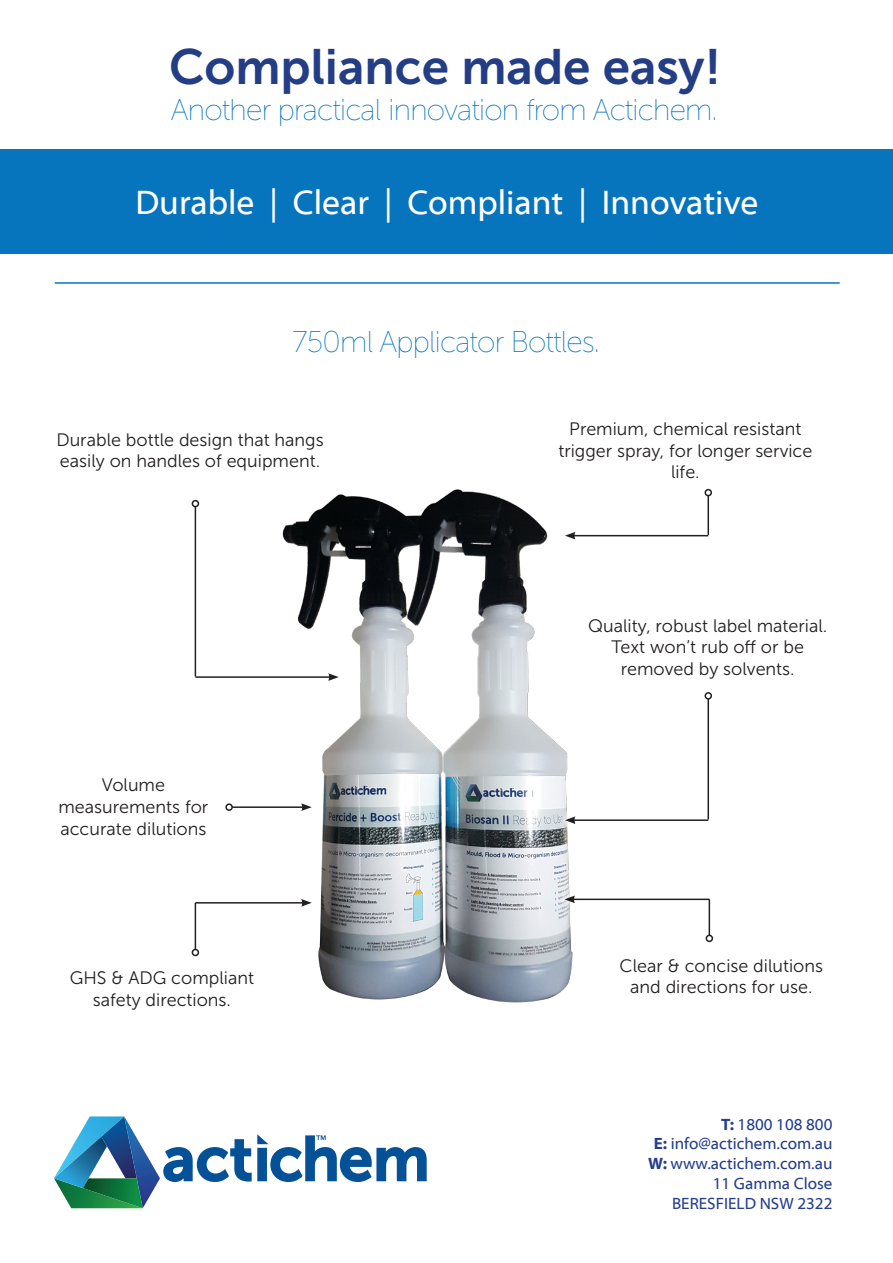
<style>
.page{position:relative;width:893px;height:1263px;background:#fff}
.page>*{position:absolute;margin:0;border:0;box-sizing:border-box;transform-origin:0 0}
.t1{font:49.5px "Museo Sans 700";color:#243e85}
.t2{font:34.5px "Myriad Web Pro";color:#fff}
.t3{font:300 30px "Museo Sans Display";color:#0775bd}
.t4{font:18px/21.6px "Museo Sans 300";color:#231f20;text-align:center}
.t5{font:16.5px "Myriad Web Pro";color:#253f8e}
.s1{font-weight:700}
</style>
<div class="page">
<div style="left:0;top:150px;width:893px;height:104px;background:#0775bd"></div>
<img style="left:282px;top:489px;width:291px;height:514px">
<div style="left:184px;top:888px;width:139px;height:30px;background:#fff"></div>
<hr style="left:195px;top:902px;width:109px;height:1px;background:#231f20">
<svg style="left:301px;top:899px;width:11px;height:8px"></svg>
<div style="left:553px;top:884px;width:167px;height:30px;background:#fff"></div>
<hr style="left:573px;top:898px;width:136px;height:2px;background:#231f20">
<svg style="left:564px;top:895px;width:11px;height:8px"></svg>
<div style="left:554px;top:805px;width:165px;height:30px;background:#fff"></div>
<hr style="left:573px;top:819px;width:135px;height:2px;background:#231f20">
<svg style="left:565px;top:816px;width:10px;height:8px"></svg>
<div style="left:554px;top:521px;width:165px;height:29px;background:#fff"></div>
<div style="left:561px;top:528px;width:151px;height:15px;background:#fff;opacity:.75"></div>
<hr style="left:573px;top:535px;width:135px;height:1px;background:#231f20">
<svg style="left:565px;top:532px;width:10px;height:7px"></svg>
<div style="left:184px;top:662px;width:166px;height:30px;background:#fff"></div>
<hr style="left:195px;top:676px;width:136px;height:2px;background:#231f20">
<svg style="left:328px;top:673px;width:11px;height:8px"></svg>
<hr style="left:195px;top:903px;width:1px;height:46px;background:#231f20">
<div style="left:192px;top:949px;width:7px;height:7px;border:2px solid #231f20;border-radius:50%"></div>
<hr style="left:709px;top:899px;width:1px;height:36px;background:#231f20">
<div style="left:706px;top:935px;width:7px;height:7px;border:2px solid #231f20;border-radius:50%"></div>
<hr style="left:707px;top:699px;width:2px;height:120px;background:#231f20">
<div style="left:704px;top:692px;width:8px;height:8px;border:2px solid #231f20;border-radius:50%"></div>
<hr style="left:707px;top:496px;width:2px;height:39px;background:#231f20">
<div style="left:704px;top:489px;width:8px;height:7px;border:2px solid #231f20;border-radius:50%"></div>
<hr style="left:195px;top:507px;width:1px;height:169px;background:#231f20">
<div style="left:192px;top:500px;width:7px;height:7px;border:2px solid #231f20;border-radius:50%"></div>
<svg style="left:54px;top:1116px;width:373px;height:92px"></svg>
<hr style="left:55px;top:282px;width:785px;height:2px;background:#0775bd">
<hr style="left:232px;top:806px;width:72px;height:2px;background:#231f20">
<div style="left:225px;top:803px;width:8px;height:8px;border:2px solid #231f20;border-radius:50%"></div>
<svg style="left:301px;top:803px;width:11px;height:8px"></svg>
<p class="t1" style="left:169px;top:39px;width:553px">Compliance made easy!</p>
<p class="t3" style="left:171px;top:94px;width:547px">Another practical innovation from Actichem.</p>
<p class="t2" style="left:135px;top:184px;width:624px">Durable | Clear | Compliant | Innovative</p>
<p class="t3" style="left:293px;top:326px;width:308px">750ml Applicator Bottles.</p>
<p class="t4" style="left:56px;top:429px;width:269px;text-align:left">Durable bottle design that hangs easily on handles of equipment.</p>
<p class="t4" style="left:58px;top:775px;width:151px">Volume measurements for accurate dilutions</p>
<p class="t4" style="left:70px;top:967px;width:186px">GHS &amp; ADG compliant safety directions.</p>
<p class="t4" style="left:558px;top:418px;width:256px">Premium, chemical resistant trigger spray, for longer service life.</p>
<p class="t4" style="left:588px;top:615px;width:241px">Quality, robust label material.<br>Text won’t rub off or be removed by solvents.</p>
<p class="t4" style="left:620px;top:955px;width:205px">Clear &amp; concise dilutions and directions for use.</p>
<p class="t5" style="left:721px;top:1115px;width:113px"><span class="s1">T:</span> 1800 108 800</p>
<p class="t5" style="left:654px;top:1135px;width:180px"><span class="s1">E:</span> info@actichem.com.au</p>
<p class="t5" style="left:648px;top:1155px;width:186px"><span class="s1">W:</span> www.actichem.com.au</p>
<p class="t5" style="left:713px;top:1174px;width:121px">11 Gamma Close</p>
<p class="t5" style="left:672px;top:1194px;width:162px">BERESFIELD NSW 2322</p>
</div>
